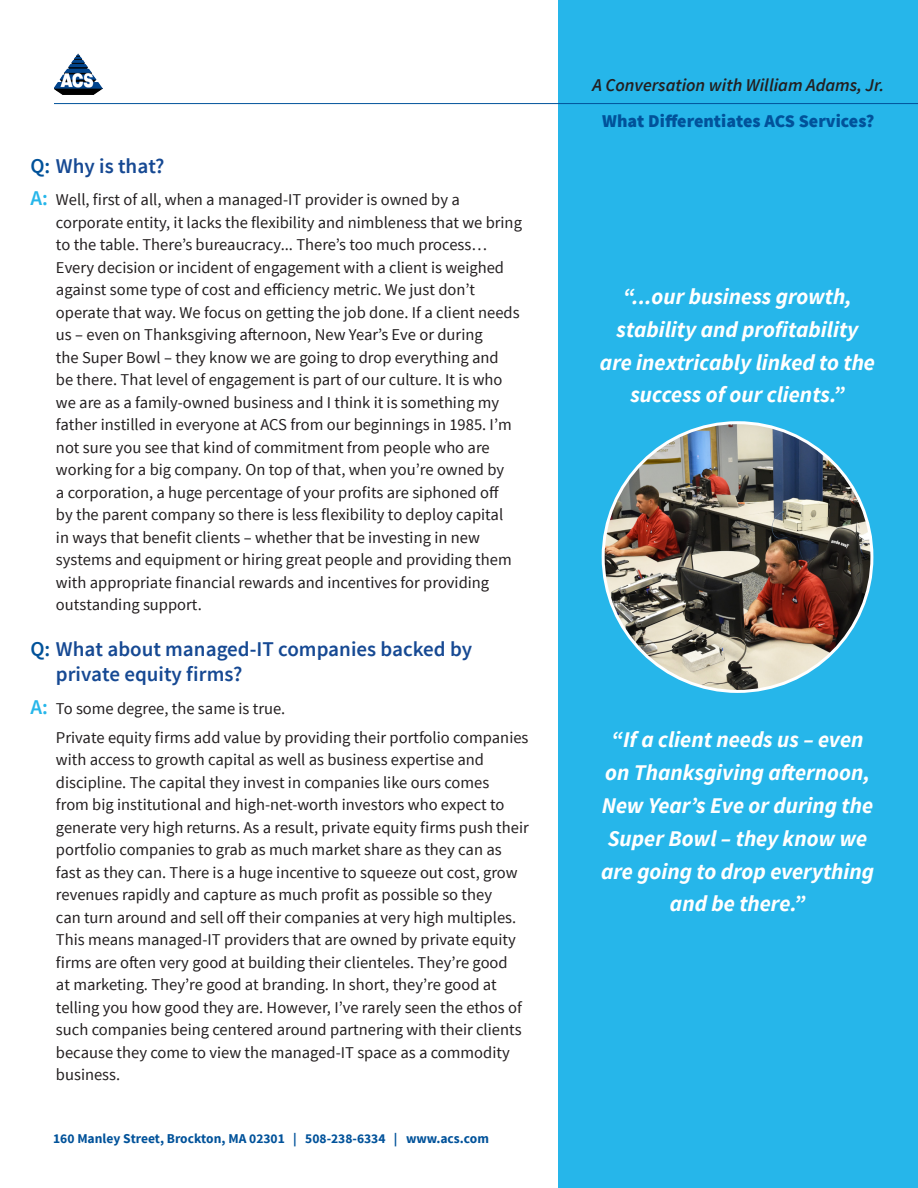
<style>
.page{position:relative;width:918px;height:1188px;background:#fff}
.page>*{position:absolute;margin:0;border:0;box-sizing:border-box;transform-origin:0 0}
.quote{font:italic 700 22.35px/32.7px "Source Sans Pro";color:#fff;text-align:center}
.answer{font:italic 700 22.35px/32.7px "Source Sans Pro";color:#fff;text-align:center}
.question{font:600 21px/25.5px "Source Sans Pro";color:#164993}
.t1{font:italic 600 18px/36px "Source Sans Pro";color:#231f20;text-align:center}
.answer-2{font:16.5px/22.5px "Source Sans Pro";color:#231f20}
.t2{font:700 13.5px "Source Sans Pro";color:#01529a}
.s1{color:#01529a}
.s2{font-weight:600;font-size:21px;color:#26b6ea}
.s3{font-weight:900;font-style:normal;color:#01529a}
</style>
<div class="page">
<div style="left:558px;top:0;width:359px;height:1188px;background:#26b6ea"></div>
<img style="left:604px;top:423px;width:268px;height:268px;border-radius:132px">
<img style="left:54px;top:54px;width:49px;height:41px">
<hr style="left:54px;top:103px;width:864px;height:1px;background:#01529a">
<p class="question" style="left:30px;top:154px;width:136px"><span class="s1">Q:</span> Why is that?</p>
<p class="answer-2" style="left:56px;top:189px;width:468px;text-indent:-26px"><span class="s2">A:</span> Well, first of all, when a managed-IT provider is owned by a corporate entity, it lacks the flexibility and nimbleness that we bring to the table. There’s bureaucracy... There’s too much process… Every decision or incident of engagement with a client is weighed against some type of cost and efficiency metric. We just don’t operate that way. We focus on getting the job done. If a client needs us – even on Thanksgiving afternoon, New Year’s Eve or during<br>the Super Bowl – they know we are going to drop everything and<br>be there. That level of engagement is part of our culture. It is who we are as a family-owned business and I think it is something my father instilled in everyone at ACS from our beginnings in 1985. I’m not sure you see that kind of commitment from people who are working for a big company. On top of that, when you’re owned by<br>a corporation, a huge percentage of your profits are siphoned off<br>by the parent company so there is less flexibility to deploy capital<br>in ways that benefit clients – whether that be investing in new systems and equipment or hiring great people and providing them with appropriate financial rewards and incentives for providing outstanding support.</p>
<p class="question" style="left:56px;top:637px;width:418px;text-indent:-26px"><span class="s1">Q:</span> What about managed-IT companies backed by private equity firms?</p>
<p class="answer-2" style="left:30px;top:697px;width:256px"><span class="s2">A:</span> To some degree, the same is true.</p>
<p class="answer-2" style="left:56px;top:727px;width:474px">Private equity firms add value by providing their portfolio companies with access to growth capital as well as business expertise and discipline. The capital they invest in companies like ours comes<br>from big institutional and high-net-worth investors who expect to generate very high returns. As a result, private equity firms push their portfolio companies to grab as much market share as they can as fast as they can. There is a huge incentive to squeeze out cost, grow revenues rapidly and capture as much profit as possible so they<br>can turn around and sell off their companies at very high multiples.<br>This means managed-IT providers that are owned by private equity firms are often very good at building their clienteles. They’re good<br>at marketing. They’re good at branding. In short, they’re good at telling you how good they are. However, I’ve rarely seen the ethos of such companies being centered around partnering with their clients because they come to view the managed-IT space as a commodity business.</p>
<p class="t2" style="left:53px;top:1130px;width:437px">160 Manley Street, Brockton, MA 02301 | 508-238-6334 | www.acs.com</p>
<p class="t1" style="left:592px;top:67px;width:294px">A Conversation with William Adams, Jr.<br><span class="s3">What Differentiates ACS Services?</span></p>
<p class="answer" style="left:600px;top:280px;width:277px">“...our business growth, stability and profitability are inextricably linked to the success of our clients.”</p>
<p class="quote" style="left:601px;top:724px;width:274px">“If a client needs us – even on Thanksgiving afternoon,<br>New Year’s Eve or during the<br>Super Bowl – they know we are going to drop everything and be there.”</p>
</div>
